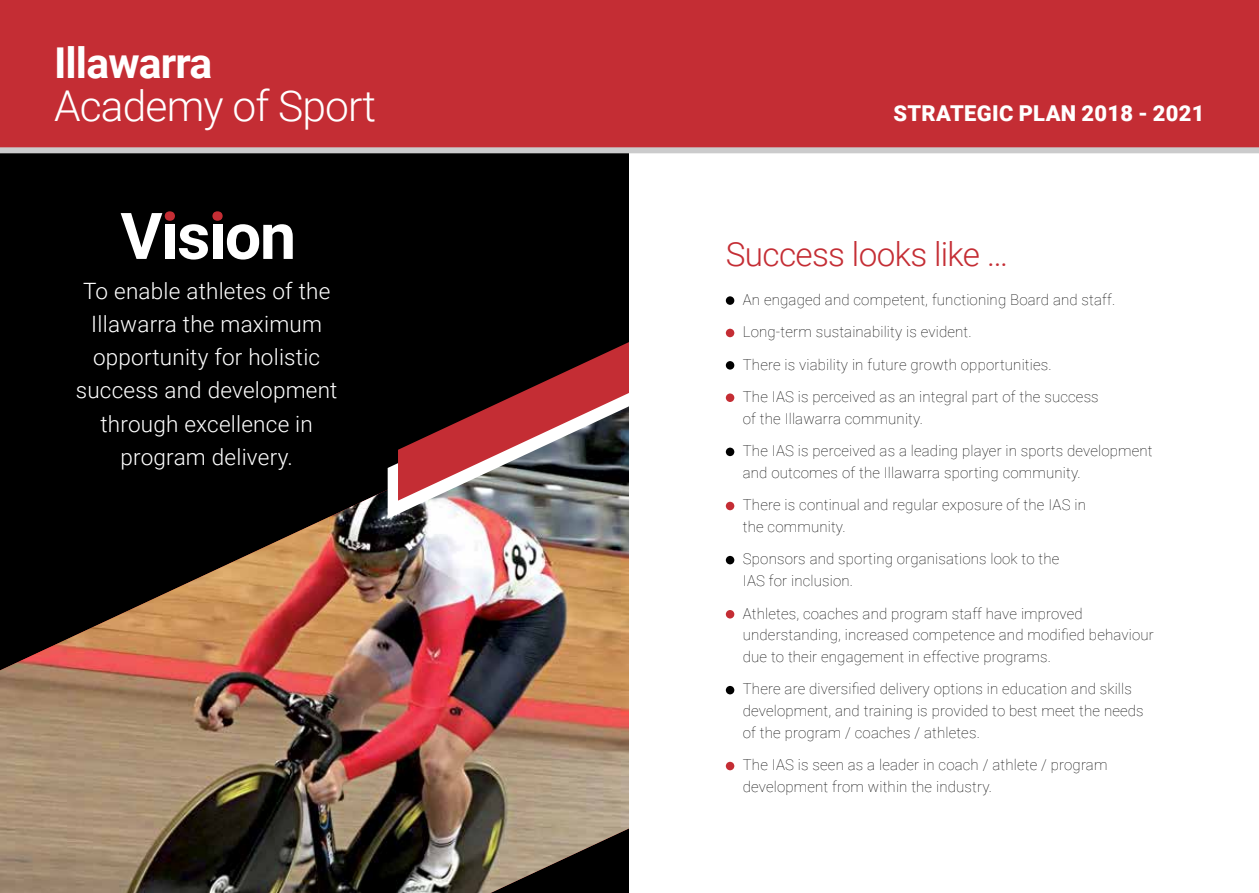
<style>
.page{position:relative;width:1259px;height:893px;background:#fff}
.page>*{position:absolute;margin:0;border:0;box-sizing:border-box;transform-origin:0 0}
.t1{font:300 42.6px "Roboto";letter-spacing:-.02em;color:#fff}
.t2{font:700 42.6px "Roboto";letter-spacing:-.02em;color:#fff}
.t3{font:300 33.3px "Roboto";letter-spacing:-.02em;color:#c42d34}
.t4{font:300 22.5px/33.2px "Roboto";letter-spacing:.01em;color:#fff;text-align:center}
.t5{font:900 21.9px "Roboto";letter-spacing:.015em;color:#fff}
.t6{font:100 15px/32.4px "Roboto";letter-spacing:.01em;color:#000}
</style>
<div class="page">
<div style="left:0;top:150px;width:630px;height:743px;background:#000"></div>
<img style="left:0;top:468px;width:629px;height:425px">
<img style="left:388px;top:463px;width:241px;height:56px">
<svg style="left:398px;top:342px;width:231px;height:159px"></svg>
<div style="left:0;top:0;width:1259px;height:148px;background:#c42d34"></div>
<svg style="left:121px;top:211px;width:172px;height:49px"></svg>
<div style="left:629px;top:153px;width:630px;height:740px;background:#fff"></div>
<div style="left:726px;top:296px;width:8px;height:9px;background:#000;border-radius:50%"></div>
<div style="left:726px;top:329px;width:8px;height:8px;background:#c42d34;border-radius:50%"></div>
<div style="left:726px;top:361px;width:8px;height:9px;background:#000;border-radius:50%"></div>
<div style="left:726px;top:393px;width:8px;height:9px;background:#c42d34;border-radius:50%"></div>
<div style="left:726px;top:448px;width:8px;height:8px;background:#000;border-radius:50%"></div>
<div style="left:726px;top:502px;width:8px;height:8px;background:#c42d34;border-radius:50%"></div>
<div style="left:726px;top:556px;width:8px;height:8px;background:#000;border-radius:50%"></div>
<div style="left:726px;top:610px;width:8px;height:8px;background:#c42d34;border-radius:50%"></div>
<div style="left:726px;top:686px;width:8px;height:8px;background:#000;border-radius:50%"></div>
<div style="left:726px;top:762px;width:8px;height:8px;background:#c42d34;border-radius:50%"></div>
<div style="left:0;top:147px;width:1259px;height:6px;background:#cbcbcc"></div>
<h1 class="t2" style="left:54px;top:33px;width:160px">Illawarra</h1>
<h1 class="t1" style="left:54px;top:76px;width:324px">Academy of Sport</h1>
<h3 class="t4" style="left:76px;top:273px;width:263px">To enable athletes of the<br>Illawarra the maximum opportunity for holistic success and development through excellence in program delivery.</h3>
<h3 class="t5" style="left:893px;top:98px;width:313px">STRATEGIC PLAN 2018 - 2021</h3>
<h2 class="t3" style="left:726px;top:231px;width:284px">Success looks like …</h2>
<p class="t6" style="left:743px;top:283px;width:374px">An engaged and competent, functioning Board and staff.<br>Long-term sustainability is evident.<br>There is viability in future growth opportunities.<br>The IAS is perceived as an integral part of the success</p>
<p class="t6" style="left:743px;top:402px;width:411px">of the Illawarra community.<br>The IAS is perceived as a leading player in sports development</p>
<p class="t6" style="left:743px;top:456px;width:345px">and outcomes of the Illawarra sporting community.<br>There is continual and regular exposure of the IAS in</p>
<p class="t6" style="left:743px;top:510px;width:318px">the community.<br>Sponsors and sporting organisations look to the</p>
<p class="t6" style="left:743px;top:564px;width:341px">IAS for inclusion.<br>Athletes, coaches and program staff have improved</p>
<p class="t6" style="left:743px;top:623px;width:412px;line-height:21.8px">understanding, increased competence and modified behaviour due to their engagement in effective programs.</p>
<p class="t6" style="left:743px;top:678px;width:402px;line-height:21.8px">There are diversified delivery options in education and skills development, and training is provided to best meet the needs of the program / coaches / athletes.</p>
<p class="t6" style="left:743px;top:753px;width:366px;line-height:21.8px">The IAS is seen as a leader in coach / athlete / program development from within the industry.</p>
</div>
